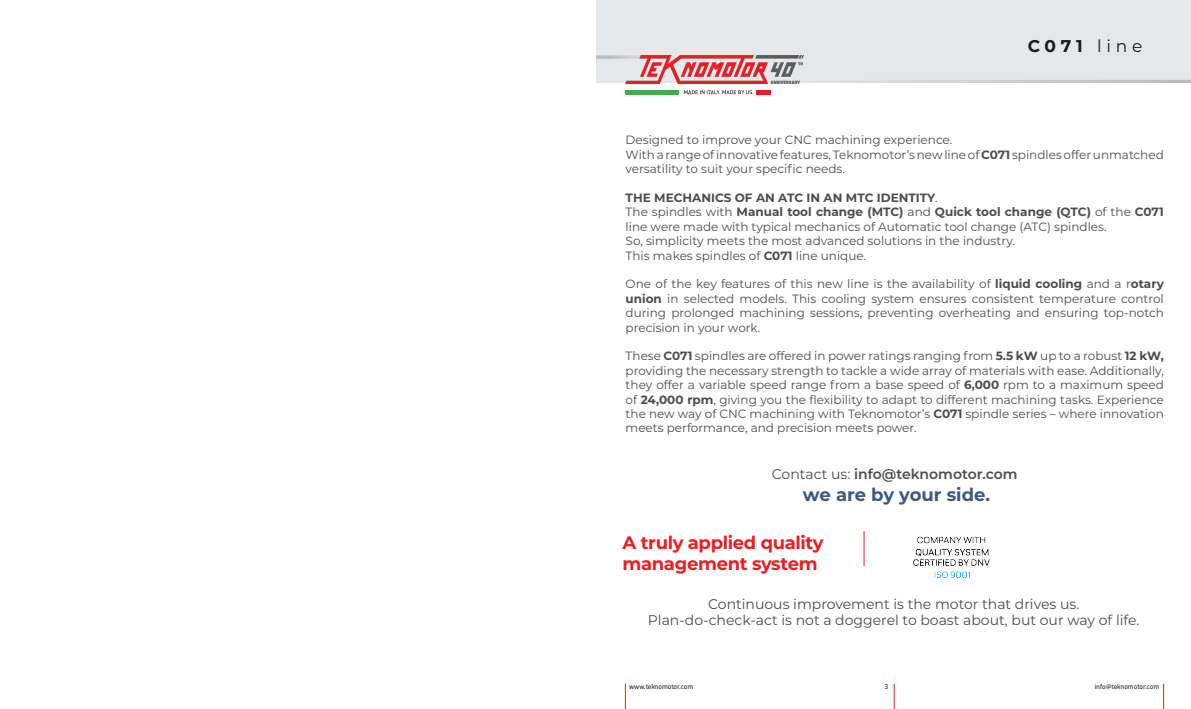
<style>
.page{position:relative;width:1191px;height:709px;background:#fff}
.page>*{position:absolute;margin:0;border:0;box-sizing:border-box;transform-origin:0 0}
.t1{font:700 18px "Montserrat";letter-spacing:-.02em;color:#ee1d23}
.t2{font:700 18px "Montserrat";color:#0a3161}
.t3{font:700 17px "Montserrat";color:#181c1e}
.t4{font:14px/16.8px "Montserrat";color:#231f20;text-align:center}
.t5{font:600 14px "Montserrat";color:#231f20}
.t6{font:12px/14.4px "Montserrat";color:#231f20}
.t7{font:500 7px "Chevin Pro";color:#231f20}
.s1{font-weight:400}
.s2{font-weight:700}
</style>
<div class="page">
<div style="left:596px;top:0;width:595px;height:83px;background:#e6e7e9"></div>
<svg style="left:873px;top:80px;width:318px;height:3px"></svg>
<svg style="left:596px;top:55px;width:29px;height:4px"></svg>
<div style="left:625px;top:90px;width:53px;height:5px;background:#40ae49"></div>
<div style="left:756px;top:90px;width:14px;height:5px;background:#ee1d23"></div>
<svg style="left:684px;top:90px;width:69px;height:4px"></svg>
<img style="left:625px;top:55px;width:179px;height:28px">
<svg style="left:1163px;top:683px;width:1px;height:26px"></svg>
<svg style="left:625px;top:683px;width:1px;height:26px"></svg>
<svg style="left:893px;top:683px;width:1px;height:26px"></svg>
<hr style="left:863px;top:531px;width:1px;height:35px;background:#ee1d23">
<img style="left:913px;top:536px;width:77px;height:42px">
<h2 class="t3" style="left:1027px;top:33px;width:116px">C071 <span class="s1">line</span></h2>
<p class="t6" style="left:625px;top:132px;width:540px">Designed to improve your CNC machining experience.<br>With a range of innovative features, Teknomotor’s new line of <span class="s2">C071</span> spindles offer unmatched versatility to suit your specific needs.</p>
<p class="t6" style="left:625px;top:190px;width:540px"><span class="s2">THE MECHANICS OF AN ATC IN AN MTC IDENTITY</span>.<br>The spindles with <span class="s2">Manual tool change (MTC)</span> and <span class="s2">Quick tool change (QTC)</span> of the <span class="s2">C071 </span>line were made with typical mechanics of Automatic tool change (ATC) spindles.<br>So, simplicity meets the most advanced solutions in the industry.<br>This makes spindles of <span class="s2">C071</span> line unique.</p>
<p class="t6" style="left:625px;top:276px;width:540px;text-align:justify">One of the key features of this new line is the availability of <span class="s2">liquid cooling</span> and a r<span class="s2">otary union</span> in selected models. This cooling system ensures consistent temperature control during prolonged machining sessions, preventing overheating and ensuring top-notch precision in your work.</p>
<p class="t6" style="left:625px;top:348px;width:540px;text-align:justify">These <span class="s2">C071</span> spindles are offered in power ratings ranging from <span class="s2">5.5 kW</span> up to a robust <span class="s2">12 kW, </span>providing the necessary strength to tackle a wide array of materials with ease. Additionally, they offer a variable speed range from a base speed of <span class="s2">6,000</span> rpm to a maximum speed of <span class="s2">24,000 rpm</span>, giving you the flexibility to adapt to different machining tasks. Experience the new way of CNC machining with Teknomotor’s <span class="s2">C071</span> spindle series – where innovation meets performance, and precision meets power.</p>
<p class="t5" style="left:772px;top:464px;width:247px"><span class="s1">Contact us:</span> info@teknomotor.com</p>
<h1 class="t2" style="left:803px;top:481px;width:189px">we are by your side.</h1>
<p class="t1" style="left:622px;top:529px;width:203px">A truly applied quality</p>
<p class="t1" style="left:622px;top:551px;width:196px">management system</p>
<p class="t4" style="left:648px;top:595px;width:493px">Continuous improvement is the motor that drives us.<br>Plan-do-check-act is not a doggerel to boast about, but our way of life.</p>
<p class="t7" style="left:629px;top:681px;width:65px">www.teknomotor.com</p>
<p class="t7" style="left:884px;top:681px;width:5px">3</p>
<p class="t7" style="left:1094px;top:681px;width:66px">info@teknomotor.com</p>
</div>
